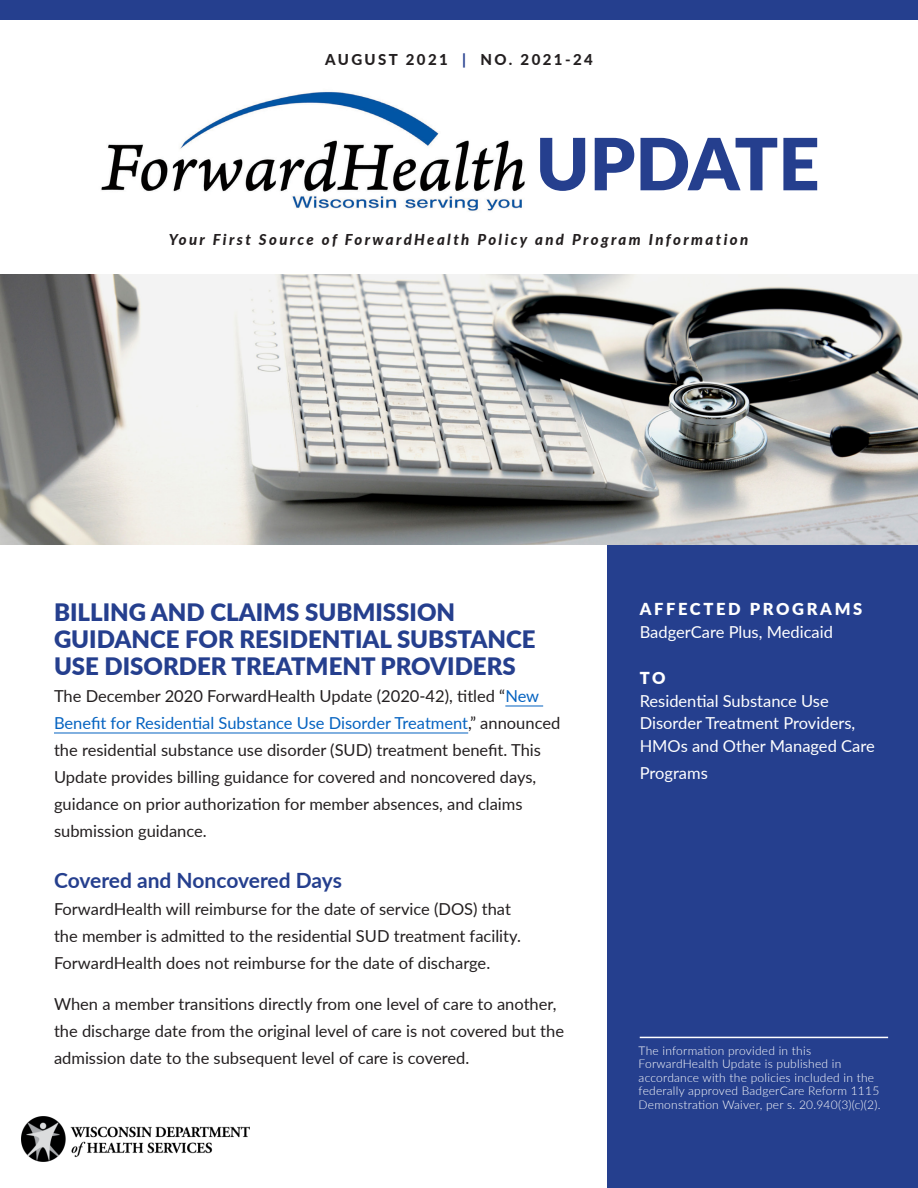
<style>
.page{position:relative;width:918px;height:1188px;background:#fff}
.page>*{position:absolute;margin:0;border:0;box-sizing:border-box;transform-origin:0 0}
.t1{font:900 72px "Lato";color:#253f8e}
.Update_Headline{font:900 24px/27px "Lato";color:#253f8e}
.Heading_1{font:700 21px "Lato";letter-spacing:-.01em;color:#253f8e}
.Body_Text_for_Update{font:16.5px/27px "Lato";color:#231f20}
.t2{font:16.5px/22.5px "Lato";color:#fff}
.t3{font:900 16.5px "Lato";letter-spacing:.16em;color:#fff}
.t4{font:italic 800 15px "Lato";letter-spacing:.16em;color:#231f20}
.t5{font:800 15px "Lato";letter-spacing:.16em;color:#231f20}
.Citation_language{font:300 12px/13.5px "Lato";letter-spacing:.02em;color:#fff}
.s1{color:#253f8e}
.s2{color:#0563c1}
</style>
<div class="page">
<div style="left:0;top:0;width:918px;height:20px;background:#253f8e"></div>
<img style="left:101px;top:91px;width:424px;height:120px">
<img style="left:1px;top:274px;width:916px;height:270px">
<div style="left:608px;top:545px;width:310px;height:643px;background:#253f8e"></div>
<img style="left:22px;top:1117px;width:228px;height:44px">
<hr style="left:640px;top:1037px;width:248px;height:1px;background:#fff">
<hr style="left:505px;top:706px;width:38px;height:1px;background:#0563c1">
<hr style="left:54px;top:733px;width:414px;height:1px;background:#0563c1">
<p class="t5" style="left:325px;top:49px;width:269px">AUGUST 2021 <span class="s1">|</span> NO. 2021-24</p>
<h1 class="t1" style="left:536px;top:110px;width:285px">UPDATE</h1>
<p class="t4" style="left:169px;top:229px;width:581px">Your First Source of ForwardHealth Policy and Program Information</p>
<p class="Update_Headline" style="left:54px;top:598px;width:483px">BILLING AND CLAIMS SUBMISSION<br>GUIDANCE FOR RESIDENTIAL SUBSTANCE<br>USE DISORDER TREATMENT PROVIDERS</p>
<p class="Body_Text_for_Update" style="left:54px;top:682px;width:508px">The December 2020 ForwardHealth Update (2020-42), titled “<span class="s2">New Benefit for Residential Substance Use Disorder Treatment</span>,” announced the residential substance use disorder (SUD) treatment benefit. This Update provides billing guidance for covered and noncovered days, guidance on prior authorization for member absences, and claims submission guidance.</p>
<p class="Heading_1" style="left:54px;top:865px;width:289px">Covered and Noncovered Days</p>
<p class="Body_Text_for_Update" style="left:54px;top:895px;width:468px">ForwardHealth will reimburse for the date of service (DOS) that the member is admitted to the residential SUD treatment facility.<br>ForwardHealth does not reimburse for the date of discharge.</p>
<p class="Body_Text_for_Update" style="left:54px;top:989px;width:512px">When a member transitions directly from one level of care to another, the discharge date from the original level of care is not covered but the admission date to the subsequent level of care is covered.</p>
<p class="t3" style="left:640px;top:597px;width:224px">AFFECTED PROGRAMS</p>
<p class="t2" style="left:640px;top:620px;width:195px">BadgerCare Plus, Medicaid</p>
<p class="t3" style="left:640px;top:666px;width:27px">TO</p>
<p class="t2" style="left:640px;top:689px;width:237px">Residential Substance Use<br>Disorder Treatment Providers,<br>HMOs and Other Managed Care</p>
<p class="t2" style="left:640px;top:761px;width:70px">Programs</p>
<p class="Citation_language" style="left:639px;top:1043px;width:243px">The information provided in this ForwardHealth Update is published in accordance with the policies included in the federally approved BadgerCare Reform 1115<br>Demonstration Waiver, per s. 20.940(3)(c)(2).</p>
</div>
